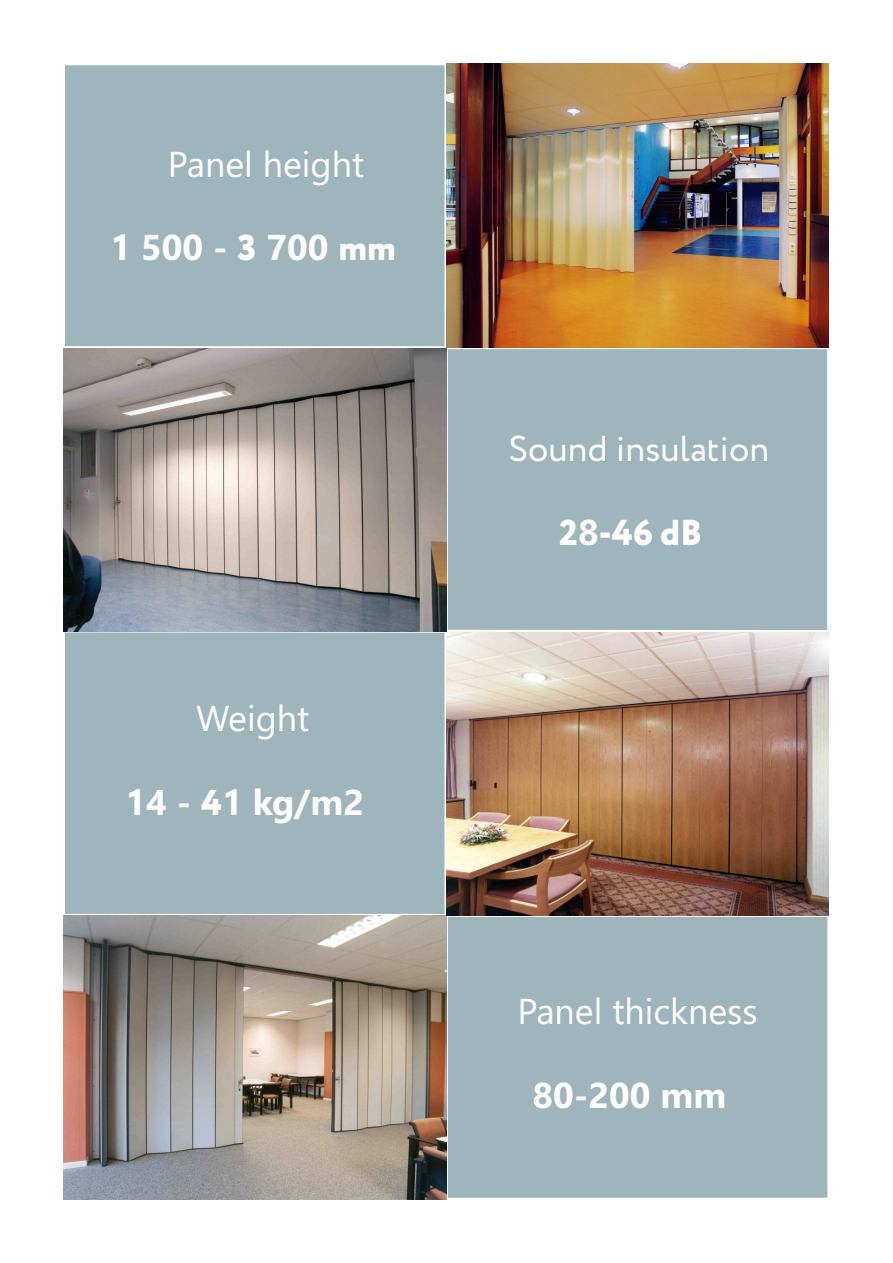
<style>
.page{position:relative;width:893px;height:1263px;background:#fff}
.page>*{position:absolute;margin:0;border:0;box-sizing:border-box;transform-origin:0 0}
.t1{font:36px "Segoe UI";color:#fefefe}
.t2{font:700 36px "Segoe UI";color:#fefefe}
.t3{font:36px "Circe";color:#fefefe}
.t4{font:800 36px "Circe";color:#fefefe}
.s1{font-family:"Circe";font-weight:800}
.s2{font-family:"Segoe UI";font-weight:700}
</style>
<div class="page">
<div style="left:63px;top:64px;width:383px;height:284px;background:#9eb5bb"></div>
<div style="left:446px;top:348px;width:383px;height:283px;background:#9eb5bb"></div>
<div style="left:63px;top:631px;width:383px;height:284px;background:#9eb5bb"></div>
<div style="left:446px;top:915px;width:383px;height:284px;background:#9eb5bb"></div>
<svg style="left:66px;top:629px;width:760px;height:4px"></svg>
<img style="left:446px;top:64px;width:383px;height:283px">
<img style="left:63px;top:915px;width:383px;height:284px">
<img style="left:63px;top:348px;width:383px;height:284px">
<img style="left:446px;top:632px;width:383px;height:284px">
<p class="t1" style="left:168px;top:150px;width:198px">Panel height</p>
<p class="t2" style="left:111px;top:234px;width:287px">1 500 - <span class="s1">3</span> 700 <span class="s1">mm</span></p>
<p class="t1" style="left:196px;top:704px;width:115px">Weight</p>
<p class="t2" style="left:126px;top:789px;width:240px">14 - <span class="s1">4</span>1 kg/m2</p>
<p class="t3" style="left:508px;top:434px;width:262px">Sound insulation</p>
<p class="t4" style="left:559px;top:517px;width:145px">2<span class="s2">8</span>-46 dB</p>
<p class="t1" style="left:517px;top:998px;width:242px">Panel thickness</p>
<p class="t2" style="left:533px;top:1082px;width:195px">80-200 mm</p>
</div>
